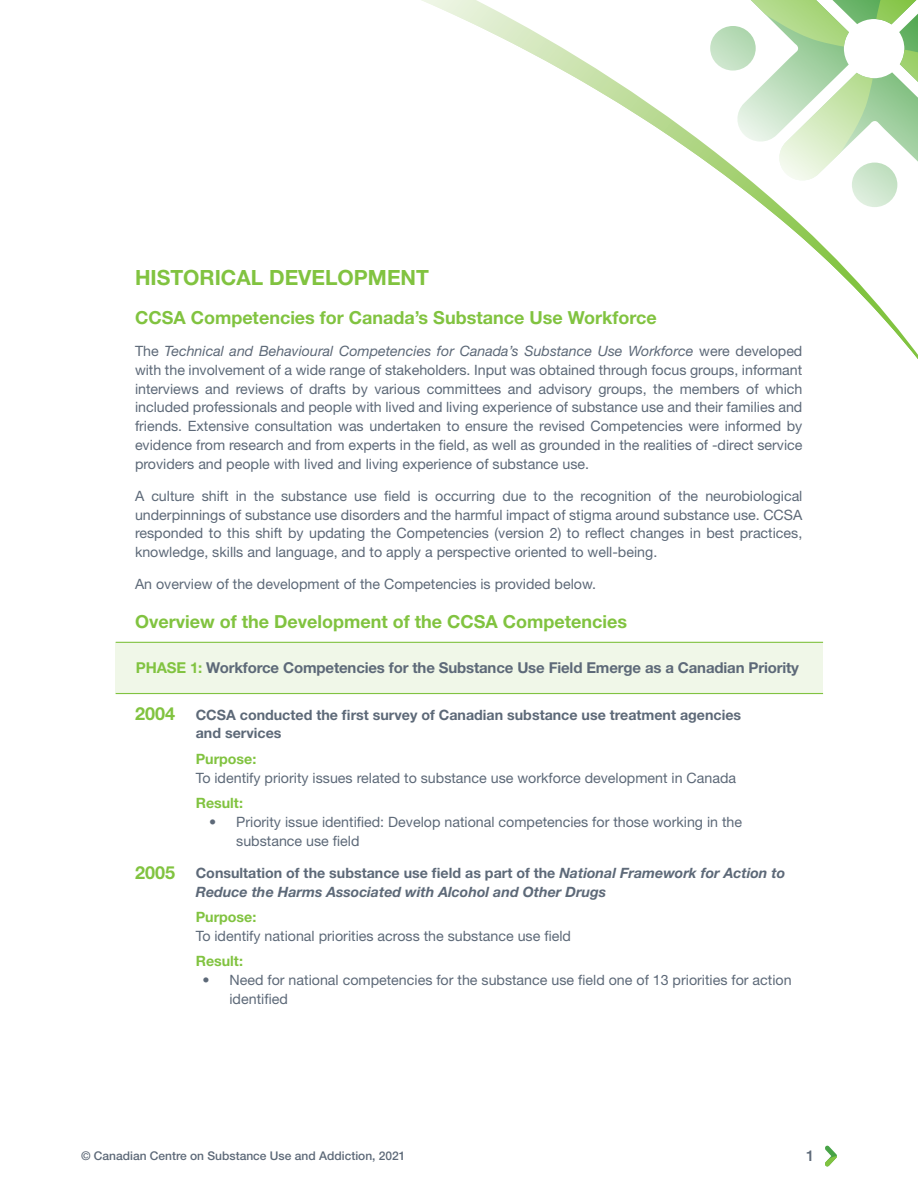
<style>
.page{position:relative;width:918px;height:1188px;background:#fff}
.page>*{position:absolute;margin:0;border:0;box-sizing:border-box;transform-origin:0 0}
.t1{font:700 21px "Helvetica Neue LT Std";color:#81c340}
.t2{font:700 18px "Helvetica Neue LT Std";color:#81c340}
.t3{font:700 15px "Helvetica Neue LT Std";letter-spacing:-.01em;color:#5d6978}
.t4{font:500 15px "Helvetica Neue LT Std";color:#5d6978}
.t5{font:14.25px/18.8px "Helvetica Neue LT Std";color:#5d6978}
.t6{font:italic 700 14.25px/18.8px "Helvetica Neue LT Std";color:#5d6978}
.t7{font:700 14.25px/18.8px "Helvetica Neue LT Std";color:#5d6978}
.t8{font:700 14.25px "Helvetica Neue LT Std";color:#81c340}
.t9{font:500 12px "Helvetica Neue LT Std";color:#5d6978}
.s1{font-style:italic}
.s2{color:#81c340}
.s3{font-weight:700;color:#81c340}
.s4{font-style:normal}
</style>
<div class="page">
<svg style="left:825px;top:1145px;width:12px;height:22px"></svg>
<svg style="left:421px;top:0;width:497px;height:359px"></svg>
<div style="left:852px;top:163px;width:45px;height:44px;background:linear-gradient(to right,#dfefdf,#c9e4c9);border-radius:50%"></div>
<div style="left:710px;top:26px;width:46px;height:45px;background:linear-gradient(to bottom,#b4d9b4,#d1e8d1);border-radius:50%"></div>
<svg style="left:735px;top:0;width:183px;height:183px"></svg>
<div style="left:116px;top:642px;width:707px;height:52px;background:#f0f7e8"></div>
<hr style="left:116px;top:642px;width:707px;height:1px;background:#81c340">
<hr style="left:116px;top:693px;width:707px;height:1px;background:#81c340">
<p class="t1" style="left:135px;top:265px;width:295px">HISTORICAL DEVELOPMENT</p>
<p class="t2" style="left:135px;top:306px;width:523px">CCSA Competencies for Canada’s Substance Use Workforce</p>
<p class="t5" style="left:135px;top:342px;width:669px;text-align:justify">The <span class="s1">Technical and Behavioural Competencies for Canada’s Substance Use Workforce</span> were developed with the involvement of a wide range of stakeholders. Input was obtained through focus groups, informant interviews and reviews of drafts by various committees and advisory groups, the members of which included professionals and people with lived and living experience of substance use and their families and friends. Extensive consultation was undertaken to ensure the revised Competencies were informed by evidence from research and from experts in the field, as well as grounded in the realities of -direct service providers and people with lived and living experience of substance use.</p>
<p class="t5" style="left:135px;top:486px;width:669px;text-align:justify">A culture shift in the substance use field is occurring due to the recognition of the neurobiological underpinnings of substance use disorders and the harmful impact of stigma around substance use. CCSA responded to this shift by updating the Competencies (version 2) to reflect changes in best practices, knowledge, skills and language, and to apply a perspective oriented to well-being.</p>
<p class="t5" style="left:135px;top:575px;width:463px">An overview of the development of the Competencies is provided below.</p>
<p class="t2" style="left:135px;top:611px;width:494px">Overview of the Development of the CCSA Competencies</p>
<p class="t3" style="left:136px;top:659px;width:665px"><span class="s2">PHASE 1:</span> Workforce Competencies for the Substance Use Field Emerge as a Canadian Priority</p>
<p class="t2" style="left:135px;top:703px;width:42px">2004</p>
<p class="t2" style="left:135px;top:861px;width:42px">2005</p>
<p class="t7" style="left:196px;top:705px;width:547px">CCSA conducted the first survey of Canadian substance use treatment agencies and services</p>
<p class="t5" style="left:196px;top:749px;width:542px"><span class="s3">Purpose:<br></span>To identify priority issues related to substance use workforce development in Canada</p>
<p class="t8" style="left:196px;top:794px;width:49px">Result:</p>
<p class="t5" style="left:236px;top:812px;width:507px;text-indent:-27px">• Priority issue identified: Develop national competencies for those working in the substance use field</p>
<p class="t6" style="left:196px;top:863px;width:591px"><span class="s4">Consultation of the substance use field as part of the</span> National Framework for Action to<br>Reduce the Harms Associated with Alcohol and Other Drugs</p>
<p class="t5" style="left:196px;top:908px;width:377px"><span class="s3">Purpose:<br></span>To identify national priorities across the substance use field</p>
<p class="t8" style="left:196px;top:953px;width:49px">Result:</p>
<p class="t5" style="left:230px;top:971px;width:564px;text-indent:-27px">• Need for national competencies for the substance use field one of 13 priorities for action identified</p>
<p class="t9" style="left:81px;top:1149px;width:326px">© Canadian Centre on Substance Use and Addiction, 2021</p>
<p class="t4" style="left:806px;top:1146px;width:10px">1</p>
</div>
